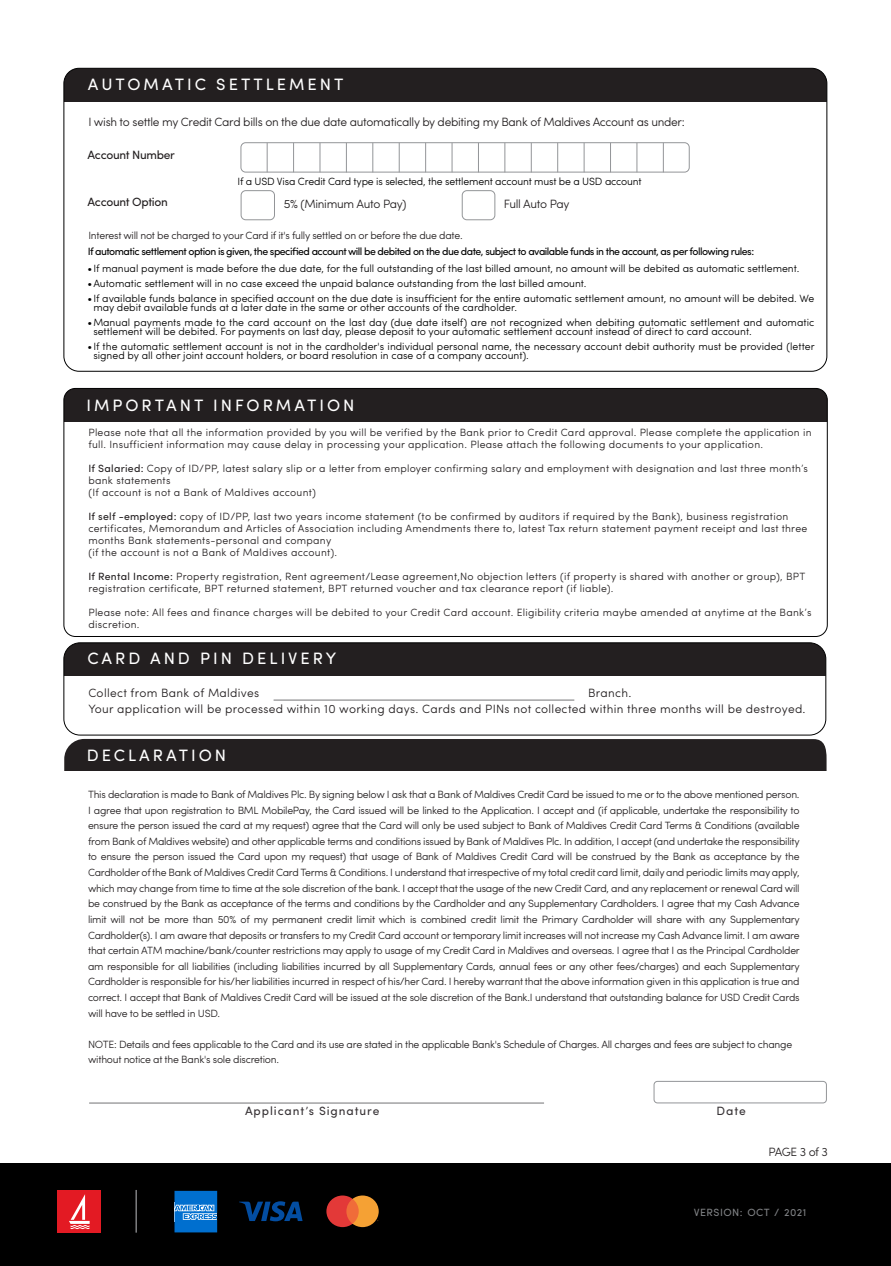
<style>
.page{position:relative;width:891px;height:1266px;background:#fff}
.page>*{position:absolute;margin:0;border:0;box-sizing:border-box;transform-origin:0 0}
.t1{font:16.5px "Sofia Pro";letter-spacing:.18em;color:#fff}
.t2{font:300 12px/16.5px "Sofia Pro";letter-spacing:.01em;color:#231f20}
.t3{font:300 12px "Sofia Pro";letter-spacing:-.025em;color:#231f20}
.t4{font:12px "Sofia Pro";letter-spacing:-.025em;color:#231f20}
.t5{font:12px "Sofia Pro";letter-spacing:.075em;color:#383336}
.t6{font:300 12px "Sofia Pro";letter-spacing:-.03em;color:#231f20}
.t7{font:300 10.5px/15.6px "Sofia Pro";letter-spacing:.025em;color:#231f20}
.t8{font:300 10.5px/9px "Sofia Pro";color:#000}
.t9{font:300 10.5px/15.6px "Sofia Pro";letter-spacing:-.025em;color:#231f20}
.t10{font:10.5px "Sofia Pro";letter-spacing:-.05em;color:#000}
.t11{font:10.5px "Sofia Pro";letter-spacing:.045em;color:#808285}
.s1{font-weight:400}
</style>
<div class="page">
<div style="left:240px;top:142px;width:449px;height:30px;border:1px solid #939598;border-radius:5px"></div>
<svg style="left:267px;top:143px;width:1px;height:29px"></svg>
<svg style="left:293px;top:143px;width:1px;height:29px"></svg>
<svg style="left:319px;top:143px;width:1px;height:29px"></svg>
<svg style="left:346px;top:143px;width:1px;height:29px"></svg>
<svg style="left:372px;top:143px;width:1px;height:29px"></svg>
<svg style="left:399px;top:143px;width:1px;height:29px"></svg>
<svg style="left:425px;top:143px;width:1px;height:29px"></svg>
<svg style="left:451px;top:143px;width:1px;height:29px"></svg>
<svg style="left:478px;top:143px;width:1px;height:29px"></svg>
<svg style="left:504px;top:143px;width:1px;height:29px"></svg>
<svg style="left:531px;top:143px;width:1px;height:29px"></svg>
<svg style="left:557px;top:143px;width:1px;height:29px"></svg>
<svg style="left:583px;top:143px;width:1px;height:29px"></svg>
<svg style="left:610px;top:143px;width:1px;height:29px"></svg>
<svg style="left:636px;top:143px;width:1px;height:29px"></svg>
<svg style="left:663px;top:143px;width:1px;height:29px"></svg>
<div style="left:241px;top:190px;width:34px;height:30px;border:1px solid #939598;border-radius:5px"></div>
<div style="left:462px;top:190px;width:33px;height:30px;border:1px solid #939598;border-radius:5px"></div>
<div style="left:64px;top:68px;width:762px;height:33px;background:#231f20"></div>
<div style="left:64px;top:388px;width:763px;height:34px;background:#231f20"></div>
<div style="left:64px;top:388px;width:763px;height:248px;border:1px solid #000;border-radius:12px"></div>
<div style="left:64px;top:738px;width:762px;height:33px;background:#231f20"></div>
<div style="left:64px;top:642px;width:761px;height:33px;background:#231f20"></div>
<div style="left:64px;top:642px;width:761px;height:93px;border:1px solid #000;border-radius:16px"></div>
<div style="left:0;top:1162px;width:890px;height:103px;background:#000"></div>
<div style="left:58px;top:1190px;width:43px;height:42px;background:#e31a23"></div>
<svg style="left:69px;top:1194px;width:21px;height:34px"></svg>
<svg style="left:239px;top:1201px;width:63px;height:19px"></svg>
<svg style="left:326px;top:1195px;width:52px;height:31px;background:#c85c2e"></svg>
<hr style="left:136px;top:1189px;width:1px;height:43px;background:#bcbdc0">
<svg style="left:174px;top:1190px;width:43px;height:42px;background:#2480d0"></svg>
<div style="left:653px;top:1080px;width:173px;height:22px;border:1px solid #939598;border-radius:3px"></div>
<hr style="left:89px;top:1102px;width:455px;height:1px;background:#737375">
<hr style="left:273px;top:699px;width:301px;height:1px;background:#737375">
<h1 class="t1" style="left:88px;top:78px;width:257px">AUTOMATIC SETTLEMENT</h1>
<p class="t3" style="left:88px;top:117px;width:598px">I wish to settle my Credit Card bills on the due date automatically by debiting my Bank of Maldives Account as under:</p>
<p class="t4" style="left:88px;top:150px;width:89px">Account Number</p>
<p class="t4" style="left:88px;top:197px;width:82px">Account Option</p>
<p class="t8" style="left:237px;top:177px;width:406px">If a USD Visa Credit Card type is selected, the settlement account must be a USD account</p>
<p class="t3" style="left:283px;top:199px;width:124px">5% (Minimum Auto Pay)</p>
<p class="t6" style="left:504px;top:199px;width:67px">Full Auto Pay</p>
<p class="t9" style="left:88px;top:228px;width:376px">Interest will not be charged to your Card if it's fully settled on or before the due date.</p>
<p class="t10" style="left:88px;top:247px;width:667px">If automatic settlement option is given, the specified account will be debited on the due date, subject to available funds in the account, as per following rules:</p>
<p class="t8" style="left:87px;top:265px;width:713px">•If manual payment is made before the due date, for the full outstanding of the last billed amount, no amount will be debited as automatic settlement.</p>
<p class="t8" style="left:87px;top:280px;width:500px">•Automatic settlement will in no case exceed the unpaid balance outstanding from the last billed amount.</p>
<p class="t8" style="left:93px;top:295px;width:722px;text-indent:-6px">•If available funds balance in specified account on the due date is insufficient for the entire automatic settlement amount, no amount will be debited. We may debit available funds at a later date in the same or other accounts of the cardholder.</p>
<p class="t8" style="left:93px;top:319px;width:722px;text-indent:-6px">•Manual payments made to the card account on the last day (due date itself) are not recognized when debiting automatic settlement and automatic settlement will be debited. For payments on last day, please deposit to your automatic settlement account instead of direct to card account.</p>
<p class="t8" style="left:93px;top:343px;width:722px;text-indent:-6px">•If the automatic settlement account is not in the cardholder's individual personal name, the necessary account debit authority must be provided (letter signed by all other joint account holders, or board resolution in case of a company account).</p>
<h1 class="t1" style="left:86px;top:398px;width:269px">IMPORTANT INFORMATION</h1>
<p class="t7" style="left:88px;top:427px;width:724px;line-height:12px">Please note that all the information provided by you will be verified by the Bank prior to Credit Card approval. Please complete the application in full. Insufficient information may cause delay in processing your application. Please attach the following documents to your application.</p>
<p class="t7" style="left:88px;top:463px;width:721px;line-height:12px"><span class="s1">If Salaried:</span> Copy of ID/PP, latest salary slip or a letter from employer confirming salary and employment with designation and last three month’s bank statements<br>(If account is not a Bank of Maldives account)</p>
<p class="t7" style="left:88px;top:511px;width:720px;line-height:12px"><span class="s1">If self -employed:</span> copy of ID/PP, last two years income statement (to be confirmed by auditors if required by the Bank), business registration certificates, Memorandum and Articles of Association including Amendments there to, latest Tax return statement payment receipt and last three months Bank statements-personal and company<br>(if the account is not a Bank of Maldives account).</p>
<p class="t7" style="left:88px;top:571px;width:718px;line-height:12px"><span class="s1">If Rental Income:</span> Property registration, Rent agreement/Lease agreement,No objection letters (if property is shared with another or group), BPT registration certificate, BPT returned statement, BPT returned voucher and tax clearance report (if liable).</p>
<p class="t7" style="left:88px;top:607px;width:724px;line-height:12px">Please note: All fees and finance charges will be debited to your Credit Card account. Eligibility criteria maybe amended at anytime at the Bank’s discretion.</p>
<h1 class="t1" style="left:87px;top:651px;width:250px">CARD AND PIN DELIVERY</h1>
<p class="t2" style="left:88px;top:685px;width:718px;text-indent:499px">Branch.<br>Your application will be processed within 10 working days. Cards and PINs not collected within three months will be destroyed.</p>
<p class="t2" style="left:88px;top:685px;width:172px">Collect from Bank of Maldives</p>
<h1 class="t1" style="left:87px;top:748px;width:141px">DECLARATION</h1>
<p class="t7" style="left:88px;top:787px;width:713px;text-align:justify">This declaration is made to Bank of Maldives Plc. By signing below I ask that a Bank of Maldives Credit Card be issued to me or to the above mentioned person.<br>I agree that upon registration to BML MobilePay, the Card issued will be linked to the Application. I accept and (if applicable, undertake the responsibility to ensure the person issued the card at my request) agree that the Card will only be used subject to Bank of Maldives Credit Card Terms &amp; Conditions (available from Bank of Maldives website) and other applicable terms and conditions issued by Bank of Maldives Plc. In addition, I accept (and undertake the responsibility to ensure the person issued the Card upon my request) that usage of Bank of Maldives Credit Card will be construed by the Bank as acceptance by the Cardholder of the Bank of Maldives Credit Card Terms &amp; Conditions. I understand that irrespective of my total credit card limit, daily and periodic limits may apply, which may change from time to time at the sole discretion of the bank. I accept that the usage of the new Credit Card, and any replacement or renewal Card will be construed by the Bank as acceptance of the terms and conditions by the Cardholder and any Supplementary Cardholders. I agree that my Cash Advance limit will not be more than 50% of my permanent credit limit which is combined credit limit the Primary Cardholder will share with any Supplementary Cardholder(s). I am aware that deposits or transfers to my Credit Card account or temporary limit increases will not increase my Cash Advance limit. I am aware that certain ATM machine/bank/counter restrictions may apply to usage of my Credit Card in Maldives and overseas. I agree that I as the Principal Cardholder am responsible for all liabilities (including liabilities incurred by all Supplementary Cards, annual fees or any other fees/charges) and each Supplementary Cardholder is responsible for his/her liabilities incurred in respect of his/her Card. I hereby warrant that the above information given in this application is true and correct. I accept that Bank of Maldives Credit Card will be issued at the sole discretion of the Bank.I understand that outstanding balance for USD Credit Cards will have to be settled in USD.</p>
<p class="t9" style="left:88px;top:1037px;width:705px">NOTE: Details and fees applicable to the Card and its use are stated in the applicable Bank's Schedule of Charges. All charges and fees are subject to change without notice at the Bank's sole discretion.</p>
<p class="t5" style="left:245px;top:1106px;width:136px">Applicant’s Signature</p>
<p class="t5" style="left:716px;top:1106px;width:31px">Date</p>
<p class="t2" style="left:768px;top:1144px;width:61px">PAGE 3 of 3</p>
<p class="t11" style="left:693px;top:1207px;width:114px">VERSION: OCT / 2021</p>
</div>
